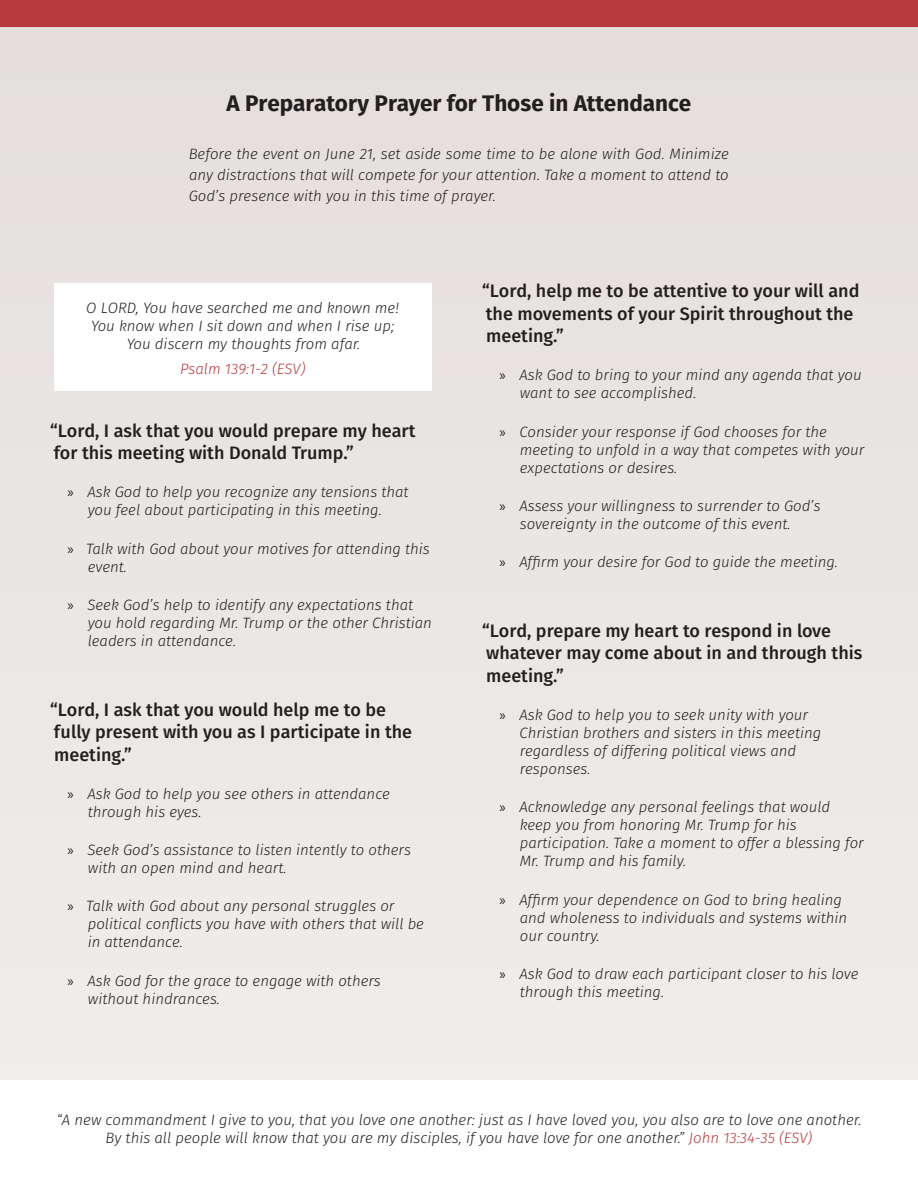
<style>
.page{position:relative;width:918px;height:1188px;background:#eae6e4}
.page>*{position:absolute;margin:0;border:0;box-sizing:border-box;transform-origin:0 0}
.Heading_3{font:700 22.5px "Fira Sans";color:#231f20}
.Prayer_1{font:500 18px/22.5px "Fira Sans";color:#231f20}
.Verse{font:italic 300 15px/18px "Fira Sans";color:#231f20}
.Body_2{font:italic 300 15px/21px "Fira Sans";color:#231f20;text-align:justify}
.Verse-2{font:italic 300 15px "Fira Sans";color:#b7393b}
.s1{font-family:"Myriad Pro";font-weight:400;font-style:normal}
.s2{color:#b7393b}
</style>
<div class="page">
<div style="left:54px;top:284px;width:378px;height:108px;background:#fff"></div>
<div style="left:0;top:1080px;width:918px;height:108px;background:#fff"></div>
<div style="left:0;top:0;width:918px;height:27px;background:#b7393b"></div>
<p class="Heading_3" style="left:226px;top:88px;width:466px">A Preparatory Prayer for Those in Attendance</p>
<p class="Body_2" style="left:189px;top:144px;width:542px">Before the event on June 21, set aside some time to be alone with God. Minimize any distractions that will compete for your attention. Take a moment to attend to God’s presence with you in this time of prayer.</p>
<p class="Verse" style="left:86px;top:299px;width:314px">O LORD, You have searched me and known me!</p>
<p class="Verse" style="left:91px;top:317px;width:305px">You know when I sit down and when I rise up;</p>
<p class="Verse" style="left:127px;top:335px;width:235px">You discern my thoughts from afar.</p>
<p class="Verse-2" style="left:180px;top:358px;width:127px">Psalm 139:1-2 (ESV)</p>
<p class="Prayer_1" style="left:50px;top:419px;width:367px">“Lord, I ask that you would prepare my heart for this meeting with Donald Trump.”</p>
<p class="Verse" style="left:67px;top:483px;width:343px;text-align:center"><span class="s1">»</span> Ask God to help you recognize any tensions that you feel about participating in this meeting.</p>
<p class="Verse" style="left:88px;top:539px;width:344px;text-indent:-20px"><span class="s1">»</span> Talk with God about your motives for attending this event.</p>
<p class="Verse" style="left:88px;top:596px;width:346px;text-indent:-20px"><span class="s1">»</span> Seek God’s help to identify any expectations that you hold regarding Mr. Trump or the other Christian leaders in attendance.</p>
<p class="Prayer_1" style="left:50px;top:698px;width:364px">“Lord, I ask that you would help me to be fully present with you as I participate in the meeting.”</p>
<p class="Verse" style="left:88px;top:785px;width:304px;text-indent:-20px"><span class="s1">»</span> Ask God to help you see others in attendance through his eyes.</p>
<p class="Verse" style="left:88px;top:841px;width:324px;text-indent:-21px"><span class="s1">»</span> Seek God’s assistance to listen intently to others with an open mind and heart.</p>
<p class="Verse" style="left:88px;top:897px;width:338px;text-indent:-20px"><span class="s1">»</span> Talk with God about any personal struggles or political conflicts you have with others that will be in attendance.</p>
<p class="Verse" style="left:88px;top:971px;width:294px;text-indent:-21px"><span class="s1">»</span> Ask God for the grace to engage with others without hindrances.</p>
<p class="Prayer_1" style="left:482px;top:279px;width:379px">“Lord, help me to be attentive to your will and the movements of your Spirit throughout the meeting.”</p>
<p class="Verse" style="left:520px;top:366px;width:343px;text-indent:-21px"><span class="s1">»</span> Ask God to bring to your mind any agenda that you want to see accomplished.</p>
<p class="Verse" style="left:520px;top:422px;width:346px;text-indent:-20px"><span class="s1">»</span> Consider your response if God chooses for the meeting to unfold in a way that competes with your expectations or desires.</p>
<p class="Verse" style="left:520px;top:497px;width:302px;text-indent:-20px"><span class="s1">»</span> Assess your willingness to surrender to God’s sovereignty in the outcome of this event.</p>
<p class="Verse" style="left:499px;top:553px;width:340px"><span class="s1">»</span> Affirm your desire for God to guide the meeting.</p>
<p class="Prayer_1" style="left:482px;top:619px;width:382px">“Lord, prepare my heart to respond in love whatever may come about in and through this meeting.”</p>
<p class="Verse" style="left:519px;top:706px;width:303px;text-indent:-20px"><span class="s1">»</span> Ask God to help you to seek unity with your Christian brothers and sisters in this meeting regardless of differing political views and responses.</p>
<p class="Verse" style="left:520px;top:798px;width:346px;text-indent:-20px"><span class="s1">»</span> Acknowledge any personal feelings that would keep you from honoring Mr. Trump for his participation. Take a moment to offer a blessing for Mr. Trump and his family.</p>
<p class="Verse" style="left:520px;top:890px;width:329px;text-indent:-20px"><span class="s1">»</span> Affirm your dependence on God to bring healing and wholeness to individuals and systems within our country.</p>
<p class="Verse" style="left:520px;top:965px;width:340px;text-indent:-20px"><span class="s1">»</span> Ask God to draw each participant closer to his love through this meeting.</p>
<p class="Verse" style="left:56px;top:1111px;width:807px;text-align:center">“A new commandment I give to you, that you love one another: just as I have loved you, you also are to love one another.<br>By this all people will know that you are my disciples, if you have love for one another.” <span class="s2">John 13:34-35 (ESV)</span></p>
</div>
